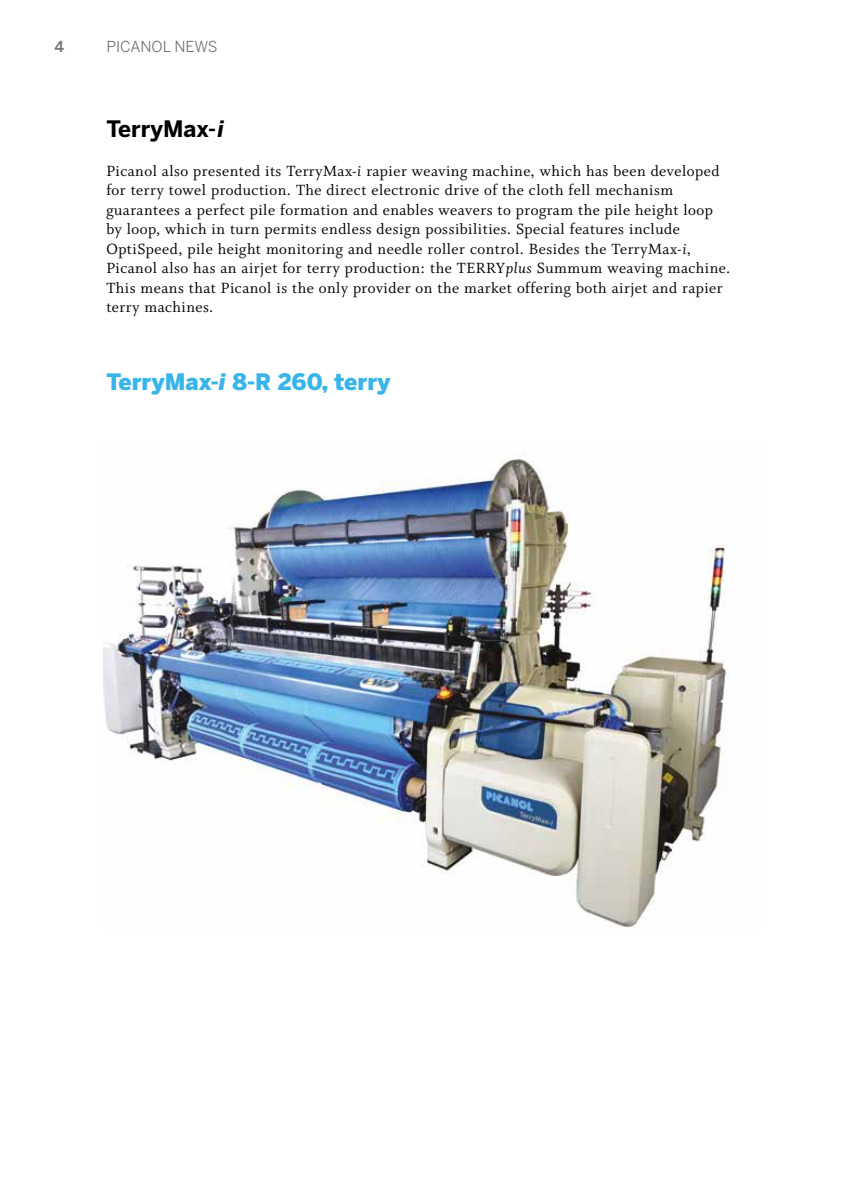
<style>
.page{position:relative;width:864px;height:1191px;background:#fff}
.page>*{position:absolute;margin:0;border:0;box-sizing:border-box;transform-origin:0 0}
.t1{font:900 22.5px "Benton Sans";color:#39b4e8}
.t2{font:700 22.5px "Benton Sans";color:#000}
.t3{font:16.5px/19.5px "Whitman Roman LF";letter-spacing:.03em;color:#000}
.t4{font:15px "Benton Sans";color:#706f6f}
.t5{font:500 15px "Benton Sans";color:#706f6f}
.s1{font-style:italic}
.s2{font-family:"Whitman Italic LF"}
</style>
<div class="page">
<img style="left:103px;top:454px;width:623px;height:474px">
<p class="t5" style="left:54px;top:37px;width:11px">4</p>
<p class="t4" style="left:106px;top:37px;width:113px">PICANOL NEWS</p>
<h1 class="t2" style="left:106px;top:115px;width:123px">TerryMax-<span class="s1">i</span></h1>
<p class="t3" style="left:106px;top:161px;width:625px">Picanol also presented its TerryMax-<span class="s2">i</span> rapier weaving machine, which has been developed for terry towel production. The direct electronic drive of the cloth fell mechanism guarantees a perfect pile formation and enables weavers to program the pile height loop by loop, which in turn permits endless design possibilities. Special features include OptiSpeed, pile height monitoring and needle roller control. Besides the TerryMax-<span class="s2">i</span>, Picanol also has an airjet for terry production: the TERRY<span class="s2">plus</span> Summum weaving machine.<br>This means that Picanol is the only provider on the market offering both airjet and rapier terry machines.</p>
<h1 class="t1" style="left:106px;top:369px;width:285px">TerryMax-<span class="s1">i</span> 8-R 260, terry</h1>
</div>
